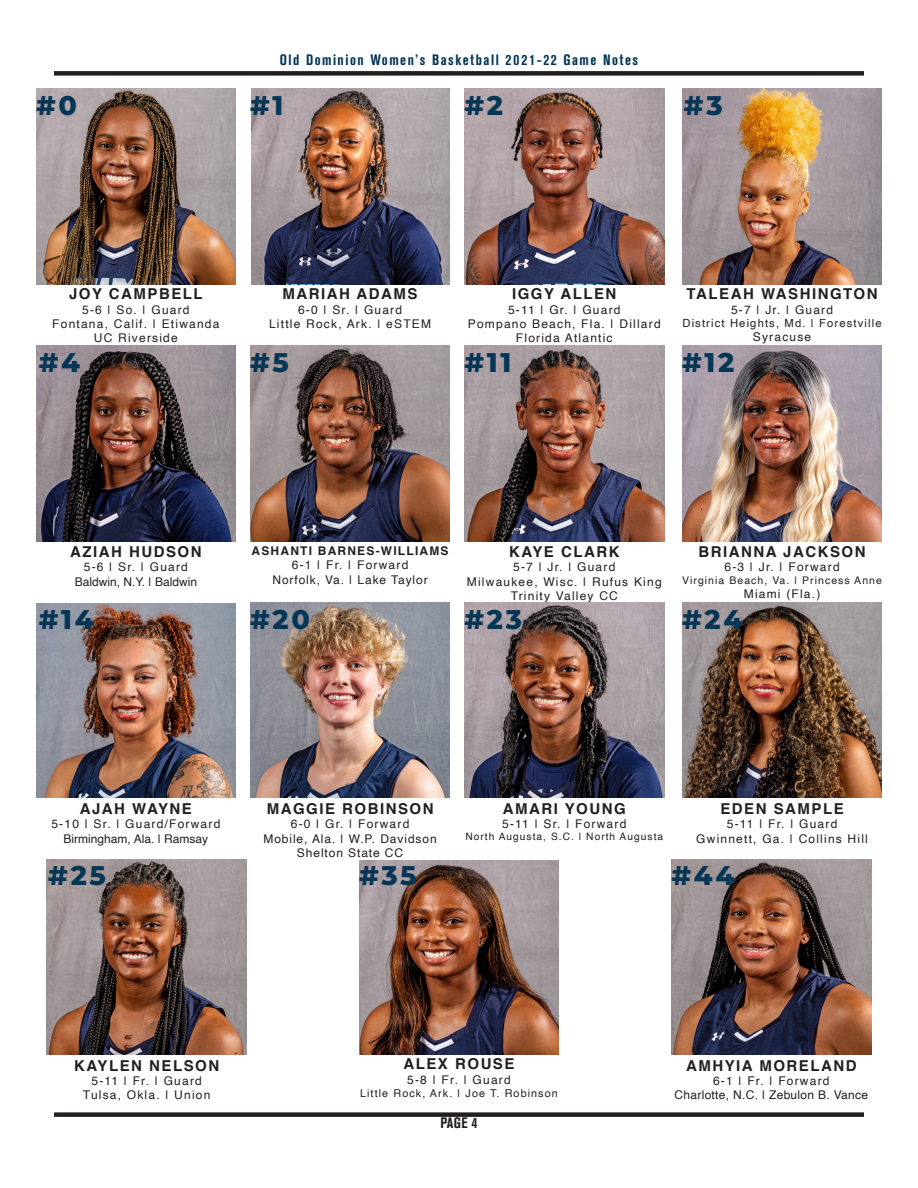
<style>
.page{position:relative;width:918px;height:1188px;background:#fff}
.page>*{position:absolute;margin:0;border:0;box-sizing:border-box;transform-origin:0 0}
.t1{font:800 27px "Montserrat";letter-spacing:.1em;color:#063655}
.t2{font:700 15px "Helvetica";letter-spacing:.1em;color:#231f20}
.t3{font:700 condensed 15px "Akzidenz Grotesk BE";letter-spacing:.1em;color:#043555}
.t4{font:700 condensed 15px "Akzidenz Grotesk BE";color:#231f20}
.t5{font:12px "Helvetica";letter-spacing:.1em;color:#231f20}
.t6{font:12px "Helvetica";letter-spacing:.075em;color:#231f20}
.t7{font:12px "Helvetica";color:#231f20}
.t8{font:12px "Helvetica";letter-spacing:.025em;color:#231f20}
.t9{font:700 12px "Helvetica";letter-spacing:.1em;color:#231f20}
.t10{font:11.25px "Helvetica";letter-spacing:.1em;color:#231f20}
.t11{font:10.8px "Helvetica";letter-spacing:.1em;color:#231f20}
.t12{font:10.5px "Helvetica";letter-spacing:.1em;color:#231f20}
.t13{font:10.2px "Helvetica";letter-spacing:.1em;color:#231f20}
</style>
<div class="page">
<div style="left:54px;top:1112px;width:810px;height:5px;background:#231f20"></div>
<div style="left:54px;top:71px;width:810px;height:5px;background:#231f20"></div>
<img style="left:47px;top:859px;width:200px;height:195px">
<img style="left:36px;top:346px;width:200px;height:195px">
<img style="left:359px;top:860px;width:200px;height:194px">
<img style="left:671px;top:859px;width:200px;height:195px">
<img style="left:250px;top:346px;width:200px;height:195px">
<img style="left:464px;top:346px;width:200px;height:195px">
<img style="left:682px;top:346px;width:200px;height:195px">
<img style="left:36px;top:89px;width:200px;height:195px">
<img style="left:251px;top:89px;width:199px;height:195px">
<img style="left:464px;top:89px;width:200px;height:195px">
<img style="left:682px;top:89px;width:200px;height:195px">
<img style="left:36px;top:603px;width:199px;height:195px">
<img style="left:250px;top:603px;width:200px;height:195px">
<img style="left:464px;top:603px;width:200px;height:195px">
<img style="left:682px;top:603px;width:200px;height:195px">
<p class="t3" style="left:280px;top:51px;width:360px">Old Dominion Women’s Basketball 2021-22 Game Notes</p>
<p class="t1" style="left:36px;top:86px;width:42px">#0</p>
<p class="t1" style="left:250px;top:86px;width:35px">#1</p>
<p class="t1" style="left:464px;top:86px;width:40px">#2</p>
<p class="t1" style="left:684px;top:86px;width:40px">#3</p>
<p class="t2" style="left:69px;top:282px;width:135px">JOY CAMPBELL</p>
<p class="t5" style="left:82px;top:300px;width:109px">5-6 | So. | Guard</p>
<p class="t5" style="left:52px;top:314px;width:169px">Fontana, Calif. | Etiwanda</p>
<p class="t5" style="left:94px;top:329px;width:85px">UC Riverside</p>
<p class="t2" style="left:283px;top:282px;width:137px">MARIAH ADAMS</p>
<p class="t5" style="left:298px;top:300px;width:106px">6-0 | Sr. | Guard</p>
<p class="t5" style="left:269px;top:314px;width:163px">Little Rock, Ark. | eSTEM</p>
<p class="t2" style="left:512px;top:282px;width:106px">IGGY ALLEN</p>
<p class="t5" style="left:508px;top:300px;width:114px">5-11 | Gr. | Guard</p>
<p class="t5" style="left:468px;top:314px;width:194px">Pompano Beach, Fla. | Dillard</p>
<p class="t5" style="left:516px;top:329px;width:98px">Florida Atlantic</p>
<p class="t2" style="left:687px;top:282px;width:192px">TALEAH WASHINGTON</p>
<p class="t5" style="left:731px;top:300px;width:104px">5-7 | Jr. | Guard</p>
<p class="t10" style="left:682px;top:314px;width:201px">District Heights, Md. | Forestville</p>
<p class="t5" style="left:753px;top:328px;width:60px">Syracuse</p>
<p class="t1" style="left:39px;top:343px;width:43px">#4</p>
<p class="t1" style="left:250px;top:343px;width:40px">#5</p>
<p class="t1" style="left:464px;top:343px;width:48px">#11</p>
<p class="t1" style="left:682px;top:343px;width:54px">#12</p>
<p class="t2" style="left:70px;top:540px;width:133px">AZIAH HUDSON</p>
<p class="t5" style="left:84px;top:558px;width:106px">5-6 | Sr. | Guard</p>
<p class="t7" style="left:75px;top:572px;width:124px">Baldwin, N.Y. | Baldwin</p>
<p class="t9" style="left:252px;top:541px;width:199px">ASHANTI BARNES-WILLIAMS</p>
<p class="t5" style="left:292px;top:556px;width:118px">6-1 | Fr. | Forward</p>
<p class="t6" style="left:272px;top:570px;width:157px">Norfolk, Va. | Lake Taylor</p>
<p class="t2" style="left:509px;top:540px;width:112px">KAYE CLARK</p>
<p class="t5" style="left:513px;top:558px;width:104px">5-7 | Jr. | Guard</p>
<p class="t5" style="left:467px;top:572px;width:196px">Milwaukee, Wisc. | Rufus King</p>
<p class="t5" style="left:511px;top:587px;width:109px">Trinity Valley CC</p>
<p class="t2" style="left:699px;top:540px;width:169px">BRIANNA JACKSON</p>
<p class="t5" style="left:725px;top:558px;width:117px">6-3 | Jr. | Forward</p>
<p class="t12" style="left:682px;top:572px;width:201px">Virginia Beach, Va. | Princess Anne</p>
<p class="t5" style="left:744px;top:585px;width:78px">Miami (Fla.)</p>
<p class="t1" style="left:39px;top:599px;width:56px">#14</p>
<p class="t1" style="left:250px;top:599px;width:61px">#20</p>
<p class="t1" style="left:464px;top:599px;width:59px">#23</p>
<p class="t1" style="left:682px;top:599px;width:62px">#24</p>
<p class="t2" style="left:80px;top:796px;width:114px">AJAH WAYNE</p>
<p class="t5" style="left:51px;top:815px;width:170px">5-10 | Sr. | Guard/Forward</p>
<p class="t7" style="left:64px;top:829px;width:146px">Birmingham, Ala. | Ramsay</p>
<p class="t2" style="left:267px;top:796px;width:168px">MAGGIE ROBINSON</p>
<p class="t5" style="left:291px;top:815px;width:120px">6-0 | Gr. | Forward</p>
<p class="t6" style="left:263px;top:829px;width:175px">Mobile, Ala. | W.P. Davidson</p>
<p class="t6" style="left:297px;top:844px;width:108px">Shelton State CC</p>
<p class="t2" style="left:503px;top:796px;width:125px">AMARI YOUNG</p>
<p class="t5" style="left:502px;top:815px;width:126px">5-11 | Sr. | Forward</p>
<p class="t13" style="left:465px;top:829px;width:199px">North Augusta, S.C. | North Augusta</p>
<p class="t2" style="left:720px;top:796px;width:125px">EDEN SAMPLE</p>
<p class="t5" style="left:727px;top:815px;width:112px">5-11 | Fr. | Guard</p>
<p class="t5" style="left:696px;top:829px;width:173px">Gwinnett, Ga. | Collins Hill</p>
<p class="t1" style="left:48px;top:856px;width:59px">#25</p>
<p class="t1" style="left:359px;top:856px;width:59px">#35</p>
<p class="t1" style="left:671px;top:856px;width:64px">#44</p>
<p class="t2" style="left:74px;top:1053px;width:146px">KAYLEN NELSON</p>
<p class="t5" style="left:91px;top:1071px;width:112px">5-11 | Fr. | Guard</p>
<p class="t5" style="left:83px;top:1086px;width:129px">Tulsa, Okla. | Union</p>
<p class="t2" style="left:403px;top:1052px;width:113px">ALEX ROUSE</p>
<p class="t5" style="left:407px;top:1070px;width:105px">5-8 | Fr. | Guard</p>
<p class="t11" style="left:360px;top:1084px;width:199px">Little Rock, Ark. | Joe T. Robinson</p>
<p class="t4" style="left:440px;top:1114px;width:39px">PAGE 4</p>
<p class="t2" style="left:686px;top:1053px;width:172px">AMHYIA MORELAND</p>
<p class="t5" style="left:713px;top:1071px;width:118px">6-1 | Fr. | Forward</p>
<p class="t8" style="left:675px;top:1086px;width:195px">Charlotte, N.C. | Zebulon B. Vance</p>
</div>
